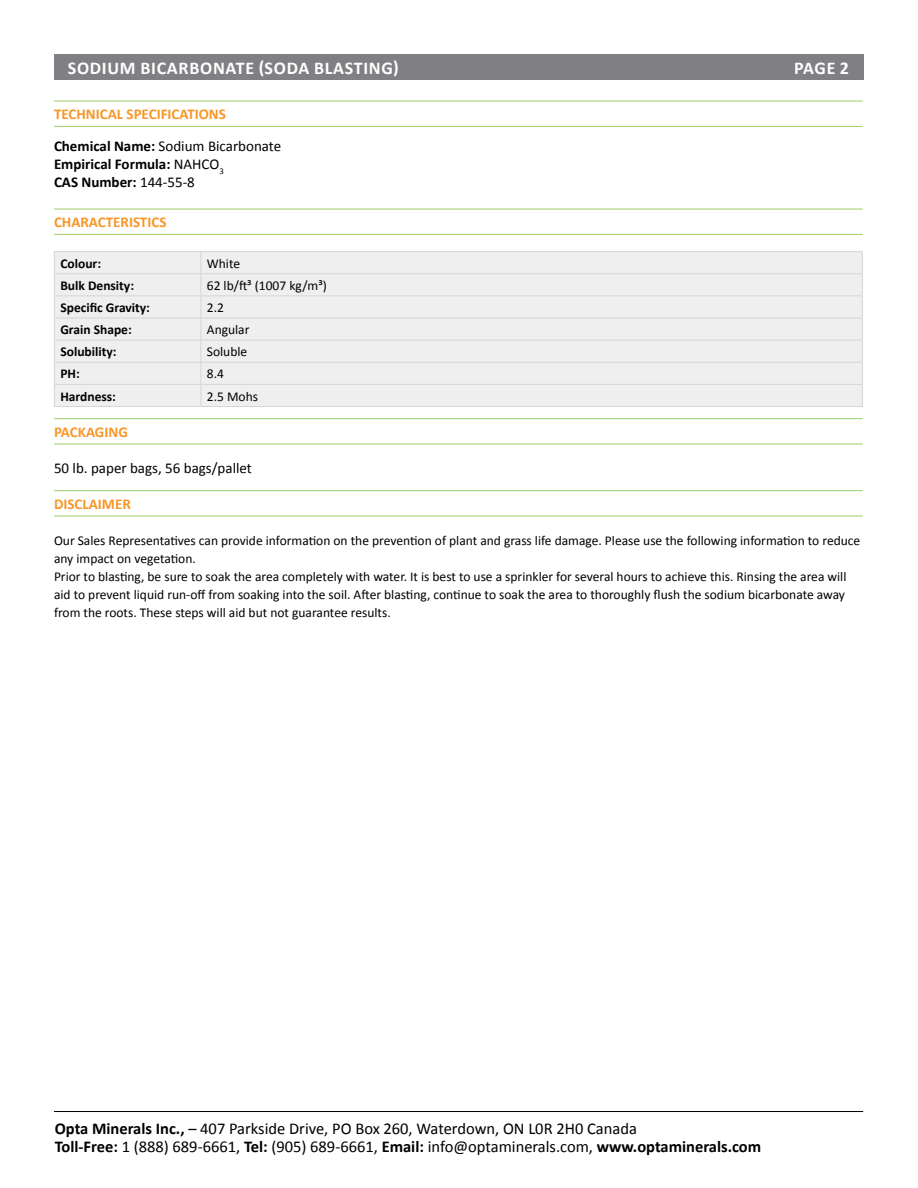
<style>
.page{position:relative;width:918px;height:1188px;background:#fff}
.page>*{position:absolute;margin:0;border:0;box-sizing:border-box;transform-origin:0 0}
.t1{font:700 18px "Calibri";letter-spacing:.04em;color:#fff}
.t2{font:16.5px/18px "Calibri";color:#000}
.t3{font:700 15px/31.5px "Calibri";color:#f89728}
.t4{font:700 15px/18px "Calibri";color:#000}
.t5{font:15px "Calibri";color:#000}
.t6{font:13.5px/18px "Calibri";color:#000}
.t7{font:700 13.5px "Calibri";color:#000}
.s1{color:#000}
.s2{font-weight:400;color:#000}
.s3{font-weight:400}
.s4{font-weight:700}
</style>
<div class="page">
<div style="left:54px;top:55px;width:809px;height:25px;background:#807f83"></div>
<hr style="left:54px;top:1111px;width:809px;height:1px;background:#000">
<hr style="left:54px;top:101px;width:809px;height:1px;background:#a0cf67">
<hr style="left:54px;top:126px;width:809px;height:1px;background:#a0cf67">
<hr style="left:54px;top:209px;width:809px;height:1px;background:#a0cf67">
<hr style="left:54px;top:234px;width:809px;height:1px;background:#a0cf67">
<hr style="left:54px;top:418px;width:809px;height:1px;background:#a0cf67">
<hr style="left:54px;top:444px;width:809px;height:1px;background:#a0cf67">
<hr style="left:54px;top:490px;width:809px;height:1px;background:#a0cf67">
<hr style="left:54px;top:516px;width:809px;height:1px;background:#a0cf67">
<div style="left:55px;top:252px;width:807px;height:154px;background:#efeff0"></div>
<hr style="left:54px;top:251px;width:147px;height:1px;background:#d5d5d7">
<hr style="left:201px;top:251px;width:662px;height:1px;background:#d5d5d7">
<hr style="left:54px;top:273px;width:147px;height:1px;background:#d5d5d7">
<hr style="left:201px;top:273px;width:662px;height:1px;background:#d5d5d7">
<hr style="left:54px;top:296px;width:147px;height:1px;background:#d5d5d7">
<hr style="left:201px;top:296px;width:662px;height:1px;background:#d5d5d7">
<hr style="left:54px;top:318px;width:147px;height:1px;background:#d5d5d7">
<hr style="left:201px;top:318px;width:662px;height:1px;background:#d5d5d7">
<hr style="left:54px;top:340px;width:147px;height:1px;background:#d5d5d7">
<hr style="left:201px;top:340px;width:662px;height:1px;background:#d5d5d7">
<hr style="left:54px;top:362px;width:147px;height:1px;background:#d5d5d7">
<hr style="left:201px;top:362px;width:662px;height:1px;background:#d5d5d7">
<hr style="left:54px;top:384px;width:147px;height:1px;background:#d5d5d7">
<svg style="left:54px;top:252px;width:1px;height:154px"></svg>
<hr style="left:201px;top:384px;width:662px;height:1px;background:#d5d5d7">
<svg style="left:201px;top:252px;width:1px;height:154px"></svg>
<svg style="left:862px;top:252px;width:1px;height:154px"></svg>
<hr style="left:54px;top:406px;width:147px;height:1px;background:#d5d5d7">
<hr style="left:201px;top:406px;width:662px;height:1px;background:#d5d5d7">
<h1 class="t1" style="left:68px;top:57px;width:333px">SODIUM BICARBONATE (SODA BLASTING)</h1>
<h1 class="t1" style="left:794px;top:57px;width:56px">PAGE 2</h1>
<p class="t3" style="left:54px;top:99px;width:229px">TECHNICAL SPECIFICATIONS<br><span class="s1">Chemical Name:</span> <span class="s2">Sodium Bicarbonate</span></p>
<p class="t4" style="left:54px;top:155px;width:171px">Empirical Formula: <span class="s3">NAHCO</span><sub>3<br></sub>CAS Number: <span class="s3">144-55-8</span></p>
<p class="t3" style="left:54px;top:207px;width:114px">CHARACTERISTICS</p>
<p class="t7" style="left:60px;top:255px;width:42px">Colour:</p>
<p class="t6" style="left:207px;top:254px;width:35px">White</p>
<p class="t7" style="left:60px;top:277px;width:75px">Bulk Density:</p>
<p class="t6" style="left:207px;top:276px;width:122px">62 lb/ft³ (1007 kg/m³)</p>
<p class="t7" style="left:60px;top:299px;width:91px">Specific Gravity:</p>
<p class="t6" style="left:207px;top:299px;width:19px">2.2</p>
<p class="t7" style="left:60px;top:321px;width:73px">Grain Shape:</p>
<p class="t6" style="left:207px;top:321px;width:44px">Angular</p>
<p class="t7" style="left:60px;top:343px;width:58px">Solubility:</p>
<p class="t6" style="left:207px;top:343px;width:42px">Soluble</p>
<p class="t7" style="left:60px;top:365px;width:21px">PH:</p>
<p class="t6" style="left:207px;top:365px;width:19px">8.4</p>
<p class="t7" style="left:60px;top:387px;width:57px">Hardness:</p>
<p class="t6" style="left:207px;top:387px;width:53px">2.5 Mohs</p>
<p class="t3" style="left:54px;top:416px;width:75px">PACKAGING</p>
<p class="t5" style="left:54px;top:458px;width:199px">50 lb. paper bags, 56 bags/pallet</p>
<p class="t3" style="left:54px;top:488px;width:78px">DISCLAIMER</p>
<p class="t6" style="left:54px;top:531px;width:808px">Our Sales Representatives can provide information on the prevention of plant and grass life damage. Please use the following information to reduce any impact on vegetation.<br>Prior to blasting, be sure to soak the area completely with water. It is best to use a sprinkler for several hours to achieve this. Rinsing the area will aid to prevent liquid run-off from soaking into the soil. After blasting, continue to soak the area to thoroughly flush the sodium bicarbonate away from the roots. These steps will aid but not guarantee results.</p>
<p class="t2" style="left:55px;top:1120px;width:708px"><span class="s4">Opta Minerals Inc.,</span> – 407 Parkside Drive, PO Box 260, Waterdown, ON L0R 2H0 Canada<br><span class="s4">Toll-Free:</span> 1 (888) 689-6661, <span class="s4">Tel:</span> (905) 689-6661, <span class="s4">Email:</span> info@optaminerals.com, <span class="s4">www.optaminerals.com</span></p>
</div>
